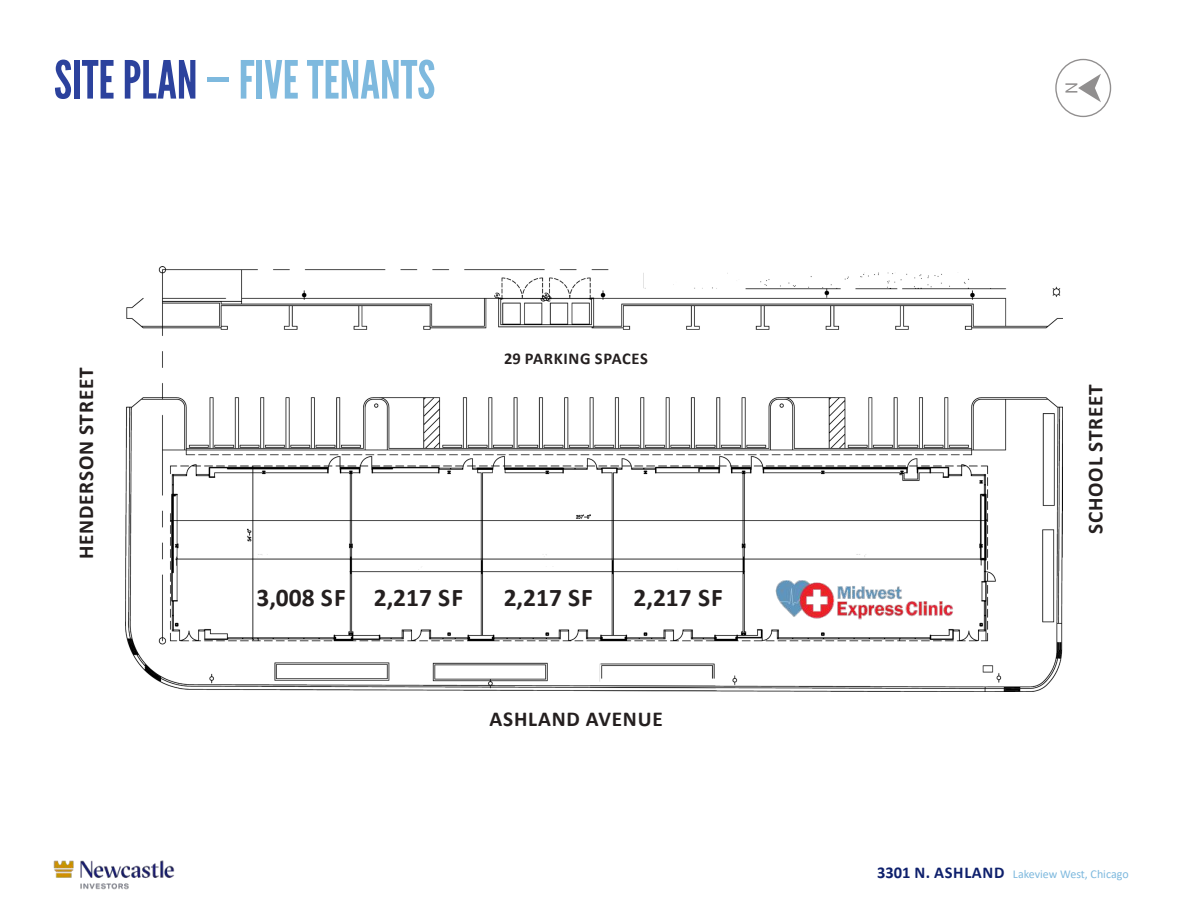
<style>
.page{position:relative;width:1188px;height:918px;background:#fff}
.page>*{position:absolute;margin:0;border:0;box-sizing:border-box;transform-origin:0 0}
.t1{font:52.5px "League Gothic";color:#7eb9de}
.t2{font:700 25.5px "Calibri";color:#241f1f}
.t3{font:700 21.3px "Calibri";letter-spacing:.04em;color:#241f1f}
.t4{font:700 16.5px "Calibri";letter-spacing:.04em;color:#241f1f}
.t5{font:12px "Calibri";color:#7eb9de}
.s1{color:#2c429d}
.s2{font-weight:700;font-size:16.5px;color:#0e206c}
</style>
<div class="page">
<img style="left:54px;top:860px;width:121px;height:30px">
<img style="left:125px;top:267px;width:938px;height:425px">
<div style="left:1055px;top:59px;width:56px;height:58px;border:1px solid #241f1f;border-radius:50%"></div>
<svg style="left:1065px;top:74px;width:36px;height:28px"></svg>
<img style="left:774px;top:578px;width:181px;height:41px">
<h1 class="t1" style="left:54px;top:49px;width:383px"><span class="s1">SITE PLAN</span> — FIVE TENANTS</h1>
<p class="t3" style="left:71px;top:559px;width:193px;rotate:-90deg">HENDERSON STREET</p>
<p class="t4" style="left:504px;top:347px;width:145px">29 PARKING SPACES</p>
<p class="t2" style="left:256px;top:579px;width:91px">3,008 SF</p>
<p class="t2" style="left:374px;top:579px;width:91px">2,217 SF</p>
<p class="t2" style="left:504px;top:579px;width:91px">2,217 SF</p>
<p class="t2" style="left:634px;top:579px;width:91px">2,217 SF</p>
<p class="t3" style="left:489px;top:704px;width:175px">ASHLAND AVENUE</p>
<p class="t3" style="left:1080px;top:534px;width:152px;rotate:-90deg">SCHOOL STREET</p>
<p class="t5" style="left:877px;top:866px;width:253px"><span class="s2">3301 N. ASHLAND</span> Lakeview West, Chicago</p>
</div>
